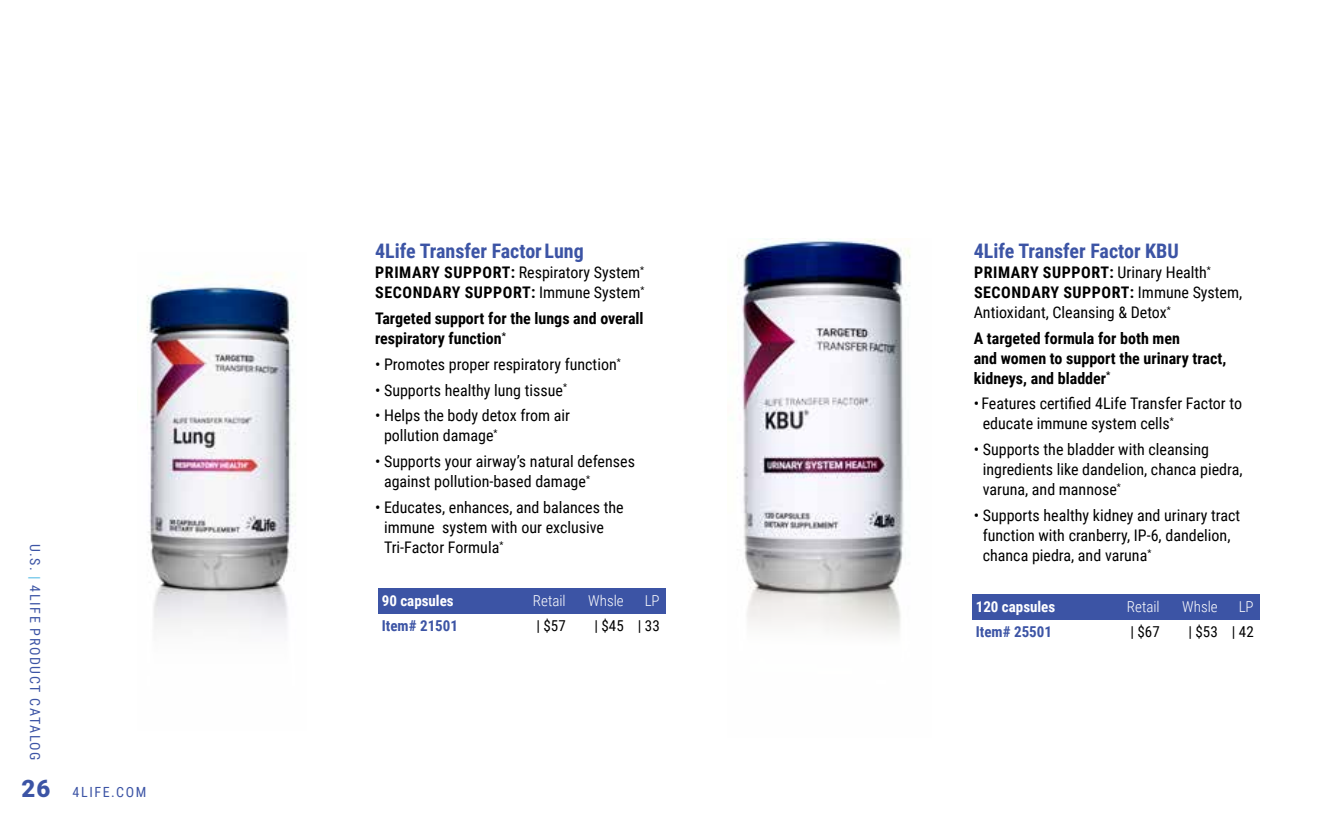
<style>
.page{position:relative;width:1332px;height:828px;background:#fff}
.page>*{position:absolute;margin:0;border:0;box-sizing:border-box;transform-origin:0 0}
.t1{font:700 20px "Roboto Condensed";color:#3c54a5}
.t2{font:16px/20px "Roboto Condensed";color:#000}
.t3{font:700 16px/20px "Roboto Condensed";color:#000}
.t4{font:700 16px/20px "Roboto Condensed";letter-spacing:.035em;color:#000}
.t5{font:300 15px "Roboto Condensed";color:#fff}
.t6{font:15px "Roboto Condensed";color:#000}
.t7{font:700 15px "Roboto Condensed";color:#fff}
.t8{font:700 15px "Roboto Condensed";color:#3c54a5}
.t9{font:14px "Roboto Condensed";letter-spacing:.115em;color:#3c54a5}
.s1{font-weight:700;color:#6cc4e8}
.s2{font-family:"Roboto";font-weight:900;font-size:24px}
.s3{font-weight:400}
.s4{font-weight:700}
</style>
<div class="page">
<img style="left:146px;top:273px;width:150px;height:357px">
<img style="left:737px;top:239px;width:173px;height:396px">
<div style="left:379px;top:588px;width:287px;height:26px;background:#3c54a5"></div>
<div style="left:973px;top:594px;width:287px;height:26px;background:#3c54a5"></div>
<p class="t9" style="left:45px;top:544px;width:218px;rotate:90deg">U.S. <span class="s1">|</span> 4LIFE PRODUCT CATALOG</p>
<p class="t9" style="left:22px;top:782px;width:126px"><span class="s2">26</span> 4LIFE.COM</p>
<p class="t1" style="left:375px;top:237px;width:210px">4Life Transfer Factor Lung</p>
<p class="t4" style="left:375px;top:262px;width:271px">PRIMARY SUPPORT: <span class="s3">Respiratory System</span><sup>*<br></sup>SECONDARY SUPPORT: <span class="s3">Immune System</span><sup>*</sup></p>
<p class="t3" style="left:375px;top:308px;width:270px">Targeted support for the lungs and overall respiratory function<sup>*</sup></p>
<p class="t2" style="left:375px;top:354px;width:247px">• Promotes proper respiratory function<sup>*</sup></p>
<p class="t2" style="left:375px;top:379px;width:194px">• Supports healthy lung tissue<sup>*</sup></p>
<p class="t2" style="left:384px;top:405px;width:188px;text-indent:-9px">• Helps the body detox from air pollution damage<sup>*</sup></p>
<p class="t2" style="left:384px;top:451px;width:252px;text-indent:-9px">• Supports your airway’s natural defenses against pollution-based damage<sup>*</sup></p>
<p class="t2" style="left:384px;top:497px;width:241px;text-indent:-9px">• Educates, enhances, and balances the immune system with our exclusive<br>Tri-Factor Formula<sup>*</sup></p>
<p class="t7" style="left:382px;top:590px;width:73px">90 capsules</p>
<p class="t5" style="left:533px;top:590px;width:34px">Retail</p>
<p class="t5" style="left:588px;top:590px;width:37px">Whsle</p>
<p class="t5" style="left:645px;top:590px;width:17px">LP</p>
<p class="t8" style="left:382px;top:615px;width:78px">Item# 21501</p>
<p class="t6" style="left:536px;top:615px;width:31px">| $57</p>
<p class="t6" style="left:594px;top:615px;width:67px">| $45 | 33</p>
<p class="t1" style="left:974px;top:237px;width:207px">4Life Transfer Factor KBU</p>
<p class="t2" style="left:974px;top:262px;width:270px"><span class="s4">PRIMARY SUPPORT:</span> Urinary Health<sup>*<br></sup><span class="s4">SECONDARY SUPPORT:</span> Immune System,<br>Antioxidant, Cleansing &amp; Detox<sup>*</sup></p>
<p class="t3" style="left:974px;top:327px;width:254px">A targeted formula for both men<br>and women to support the urinary tract, kidneys, and bladder<sup>*</sup></p>
<p class="t2" style="left:983px;top:393px;width:261px;text-indent:-9px">• Features certified 4Life Transfer Factor to educate immune system cells<sup>*</sup></p>
<p class="t2" style="left:983px;top:439px;width:261px;text-indent:-9px">• Supports the bladder with cleansing ingredients like dandelion, chanca piedra, varuna, and mannose<sup>*</sup></p>
<p class="t2" style="left:983px;top:505px;width:259px;text-indent:-9px">• Supports healthy kidney and urinary tract function with cranberry, IP-6, dandelion, chanca piedra, and varuna<sup>*</sup></p>
<p class="t7" style="left:976px;top:596px;width:81px">120 capsules</p>
<p class="t5" style="left:1127px;top:596px;width:34px">Retail</p>
<p class="t5" style="left:1182px;top:596px;width:37px">Whsle</p>
<p class="t5" style="left:1239px;top:596px;width:17px">LP</p>
<p class="t8" style="left:976px;top:621px;width:78px">Item# 25501</p>
<p class="t6" style="left:1130px;top:621px;width:31px">| $67</p>
<p class="t6" style="left:1188px;top:621px;width:67px">| $53 | 42</p>
</div>
